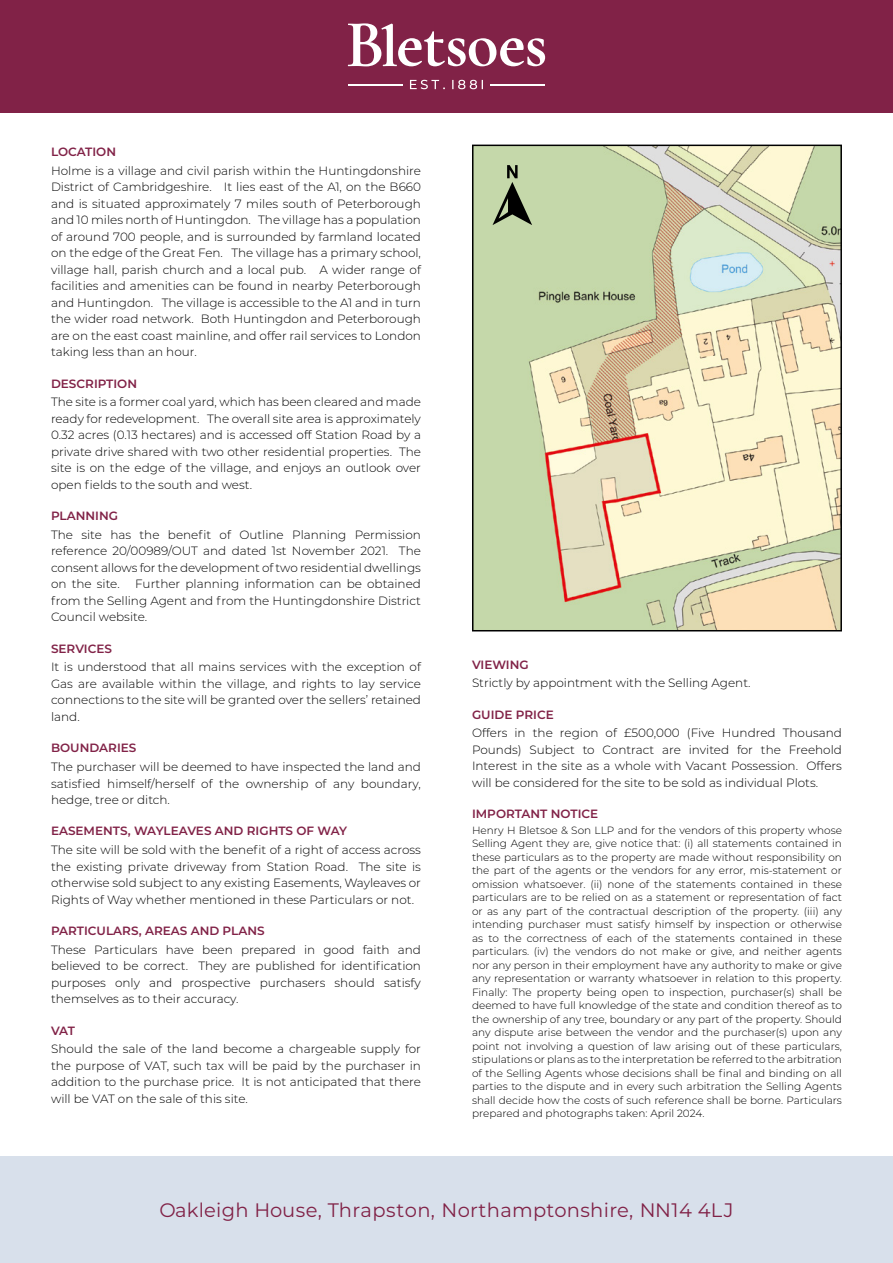
<style>
.page{position:relative;width:893px;height:1263px;background:#fff}
.page>*{position:absolute;margin:0;border:0;box-sizing:border-box;transform-origin:0 0}
.t1{font:19.5px "Montserrat";letter-spacing:.015em;color:#812247}
.t2{font:300 12px/16.5px "Montserrat";color:#000;text-align:justify}
.t3{font:600 12px "Montserrat";color:#812247}
.t4{font:300 10.5px/13.5px "Montserrat";color:#000;text-align:justify}
</style>
<div class="page">
<div style="left:0;top:0;width:893px;height:113px;background:#812247"></div>
<hr style="left:348px;top:84px;width:54px;height:1px;background:#fff">
<hr style="left:491px;top:84px;width:54px;height:1px;background:#fff">
<svg style="left:348px;top:23px;width:197px;height:43px"></svg>
<svg style="left:410px;top:80px;width:35px;height:9px"></svg>
<svg style="left:452px;top:80px;width:31px;height:9px"></svg>
<img style="left:475px;top:148px;width:364px;height:480px">
<div style="left:472px;top:145px;width:370px;height:486px;border:2px solid #000"></div>
<div style="left:0;top:1157px;width:893px;height:106px;background:#d8e0eb"></div>
<svg style="left:492px;top:165px;width:40px;height:60px;background:#8d9b7a"></svg>
<p class="t3" style="left:51px;top:143px;width:67px">LOCATION</p>
<p class="t2" style="left:51px;top:162px;width:371px">Holme is a village and civil parish within the Huntingdonshire District of Cambridgeshire. It lies east of the A1, on the B660 and is situated approximately 7 miles south of Peterborough and 10 miles north of Huntingdon. The village has a population of around 700 people, and is surrounded by farmland located on the edge of the Great Fen. The village has a primary school, village hall, parish church and a local pub. A wider range of facilities and amenities can be found in nearby Peterborough and Huntingdon. The village is accessible to the A1 and in turn the wider road network. Both Huntingdon and Peterborough are on the east coast mainline, and offer rail services to London taking less than an hour.</p>
<p class="t3" style="left:51px;top:375px;width:88px">DESCRIPTION</p>
<p class="t2" style="left:51px;top:393px;width:371px">The site is a former coal yard, which has been cleared and made ready for redevelopment. The overall site area is approximately 0.32 acres (0.13 hectares) and is accessed off Station Road by a private drive shared with two other residential properties. The site is on the edge of the village, and enjoys an outlook over open fields to the south and west.</p>
<p class="t3" style="left:51px;top:507px;width:69px">PLANNING</p>
<p class="t2" style="left:51px;top:526px;width:371px">The site has the benefit of Outline Planning Permission reference 20/00989/OUT and dated 1st November 2021. The consent allows for the development of two residential dwellings on the site.</p>
<p class="t2" style="left:51px;top:575px;width:371px;text-indent:84px">Further planning information can be obtained from the Selling Agent and from the Huntingdonshire District Council website.</p>
<p class="t3" style="left:51px;top:640px;width:63px">SERVICES</p>
<p class="t2" style="left:51px;top:659px;width:371px">It is understood that all mains services with the exception of Gas are available within the village, and rights to lay service connections to the site will be granted over the sellers’ retained land.</p>
<p class="t3" style="left:51px;top:740px;width:87px">BOUNDARIES</p>
<p class="t2" style="left:51px;top:758px;width:371px">The purchaser will be deemed to have inspected the land and satisfied himself/herself of the ownership of any boundary, hedge, tree or ditch.</p>
<p class="t3" style="left:51px;top:823px;width:298px">EASEMENTS, WAYLEAVES AND RIGHTS OF WAY</p>
<p class="t2" style="left:51px;top:841px;width:371px">The site will be sold with the benefit of a right of access across the existing private driveway from Station Road. The site is otherwise sold subject to any existing Easements, Wayleaves or Rights of Way whether mentioned in these Particulars or not.</p>
<p class="t3" style="left:51px;top:922px;width:215px">PARTICULARS, AREAS AND PLANS</p>
<p class="t2" style="left:51px;top:941px;width:371px">These Particulars have been prepared in good faith and believed to be correct. They are published for identification purposes only and prospective purchasers should satisfy themselves as to their accuracy.</p>
<p class="t3" style="left:51px;top:1022px;width:26px">VAT</p>
<p class="t2" style="left:51px;top:1040px;width:371px">Should the sale of the land become a chargeable supply for the purpose of VAT, such tax will be paid by the purchaser in addition to the purchase price. It is not anticipated that there will be VAT on the sale of this site.</p>
<p class="t3" style="left:472px;top:656px;width:58px">VIEWING</p>
<p class="t2" style="left:472px;top:674px;width:280px">Strictly by appointment with the Selling Agent.</p>
<p class="t3" style="left:472px;top:706px;width:83px">GUIDE PRICE</p>
<p class="t2" style="left:472px;top:724px;width:371px">Offers in the region of £500,000 (Five Hundred Thousand Pounds) Subject to Contract are invited for the Freehold Interest in the site as a whole with Vacant Possession. Offers will be considered for the site to be sold as individual Plots.</p>
<p class="t3" style="left:472px;top:805px;width:128px">IMPORTANT NOTICE</p>
<p class="t4" style="left:472px;top:823px;width:371px">Henry H Bletsoe &amp; Son LLP and for the vendors of this property whose Selling Agent they are, give notice that: (i) all statements contained in these particulars as to the property are made without responsibility on the part of the agents or the vendors for any error, mis-statement or omission whatsoever. (ii) none of the statements contained in these particulars are to be relied on as a statement or representation of fact or as any part of the contractual description of the property. (iii) any intending purchaser must satisfy himself by inspection or otherwise as to the correctness of each of the statements contained in these particulars. (iv) the vendors do not make or give, and neither agents nor any person in their employment have any authority to make or give any representation or warranty whatsoever in relation to this property.<br>Finally: The property being open to inspection, purchaser(s) shall be deemed to have full knowledge of the state and condition thereof as to the ownership of any tree, boundary or any part of the property. Should any dispute arise between the vendor and the purchaser(s) upon any point not involving a question of law arising out of these particulars, stipulations or plans as to the interpretation be referred to the arbitration of the Selling Agents whose decisions shall be final and binding on all parties to the dispute and in every such arbitration the Selling Agents shall decide how the costs of such reference shall be borne. Particulars prepared and photographs taken: April 2024.</p>
<h1 class="t1" style="left:159px;top:1197px;width:576px">Oakleigh House, Thrapston, Northamptonshire, NN14 4LJ</h1>
</div>
